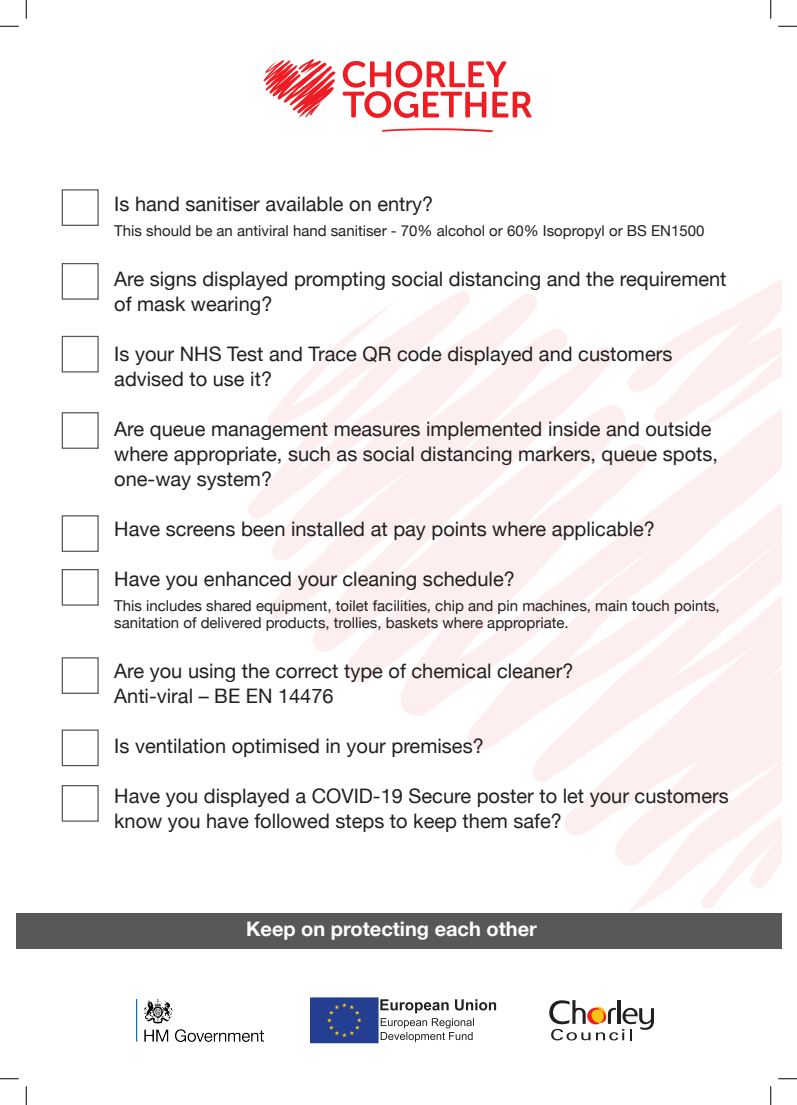
<style>
.page{position:relative;width:797px;height:1105px;background:#fff}
.page>*{position:absolute;margin:0;border:0;box-sizing:border-box;transform-origin:0 0}
.t1{font:20px/25px "Helvetica Neue";color:#231f20}
.t2{font:700 20px "Helvetica Neue";color:#fff}
.t3{font:15px/17.5px "Helvetica Neue";color:#231f20}
</style>
<div class="page">
<svg style="left:343px;top:61px;width:188px;height:57px"></svg>
<svg style="left:263px;top:59px;width:72px;height:59px"></svg>
<svg style="left:381px;top:128px;width:113px;height:4px"></svg>
<svg style="left:380px;top:999px;width:116px;height:43px"></svg>
<div style="left:311px;top:998px;width:67px;height:45px;background:#243e91"></div>
<div style="left:310px;top:998px;width:68px;height:45px;border:1px solid #243e91"></div>
<svg style="left:327px;top:1003px;width:35px;height:34px"></svg>
<img style="left:136px;top:999px;width:128px;height:43px">
<svg style="left:549px;top:1000px;width:105px;height:40px"></svg>
<svg style="left:248px;top:291px;width:533px;height:622px"></svg>
<svg style="left:627px;top:280px;width:154px;height:166px"></svg>
<svg style="left:701px;top:753px;width:80px;height:156px"></svg>
<div style="left:62px;top:189px;width:37px;height:37px;background:#fff;border:1px solid #57585a"></div>
<div style="left:62px;top:263px;width:37px;height:37px;background:#fff;border:1px solid #57585a"></div>
<div style="left:62px;top:336px;width:37px;height:36px;background:#fff;border:1px solid #57585a"></div>
<div style="left:62px;top:412px;width:37px;height:37px;background:#fff;border:1px solid #57585a"></div>
<div style="left:62px;top:515px;width:37px;height:37px;background:#fff;border:1px solid #57585a"></div>
<div style="left:62px;top:569px;width:37px;height:37px;background:#fff;border:1px solid #57585a"></div>
<div style="left:62px;top:657px;width:37px;height:37px;background:#fff;border:1px solid #57585a"></div>
<div style="left:62px;top:729px;width:37px;height:37px;background:#fff;border:1px solid #57585a"></div>
<div style="left:62px;top:785px;width:37px;height:37px;background:#fff;border:1px solid #57585a"></div>
<div style="left:16px;top:913px;width:765px;height:35px;background:#57585a"></div>
<svg style="left:0;top:25px;width:19px;height:2px"></svg>
<svg style="left:778px;top:25px;width:19px;height:2px"></svg>
<svg style="left:0;top:1078px;width:19px;height:1px"></svg>
<svg style="left:778px;top:1078px;width:19px;height:1px"></svg>
<svg style="left:25px;top:0;width:2px;height:19px"></svg>
<svg style="left:25px;top:1086px;width:2px;height:19px"></svg>
<svg style="left:770px;top:0;width:1px;height:19px"></svg>
<svg style="left:770px;top:1086px;width:1px;height:19px"></svg>
<p class="t1" style="left:114px;top:192px;width:320px">Is hand sanitiser available on entry?</p>
<p class="t3" style="left:114px;top:223px;width:591px">This should be an antiviral hand sanitiser - 70% alcohol or 60% Isopropyl or BS EN1500</p>
<p class="t1" style="left:114px;top:267px;width:614px">Are signs displayed prompting social distancing and the requirement of mask wearing?</p>
<p class="t1" style="left:114px;top:342px;width:559px">Is your NHS Test and Trace QR code displayed and customers advised to use it?</p>
<p class="t1" style="left:114px;top:417px;width:605px">Are queue management measures implemented inside and outside where appropriate, such as social distancing markers, queue spots, one-way system?</p>
<p class="t1" style="left:114px;top:517px;width:542px">Have screens been installed at pay points where applicable?</p>
<p class="t1" style="left:114px;top:567px;width:402px">Have you enhanced your cleaning schedule?</p>
<p class="t3" style="left:114px;top:598px;width:607px">This includes shared equipment, toilet facilities, chip and pin machines, main touch points, sanitation of delivered products, trollies, baskets where appropriate.</p>
<p class="t1" style="left:114px;top:660px;width:460px">Are you using the correct type of chemical cleaner?<br>Anti-viral – BE EN 14476</p>
<p class="t1" style="left:114px;top:735px;width:371px">Is ventilation optimised in your premises?</p>
<p class="t1" style="left:114px;top:785px;width:616px">Have you displayed a COVID-19 Secure poster to let your customers know you have followed steps to keep them safe?</p>
<p class="t2" style="left:246px;top:913px;width:292px">Keep on protecting each other</p>
</div>
